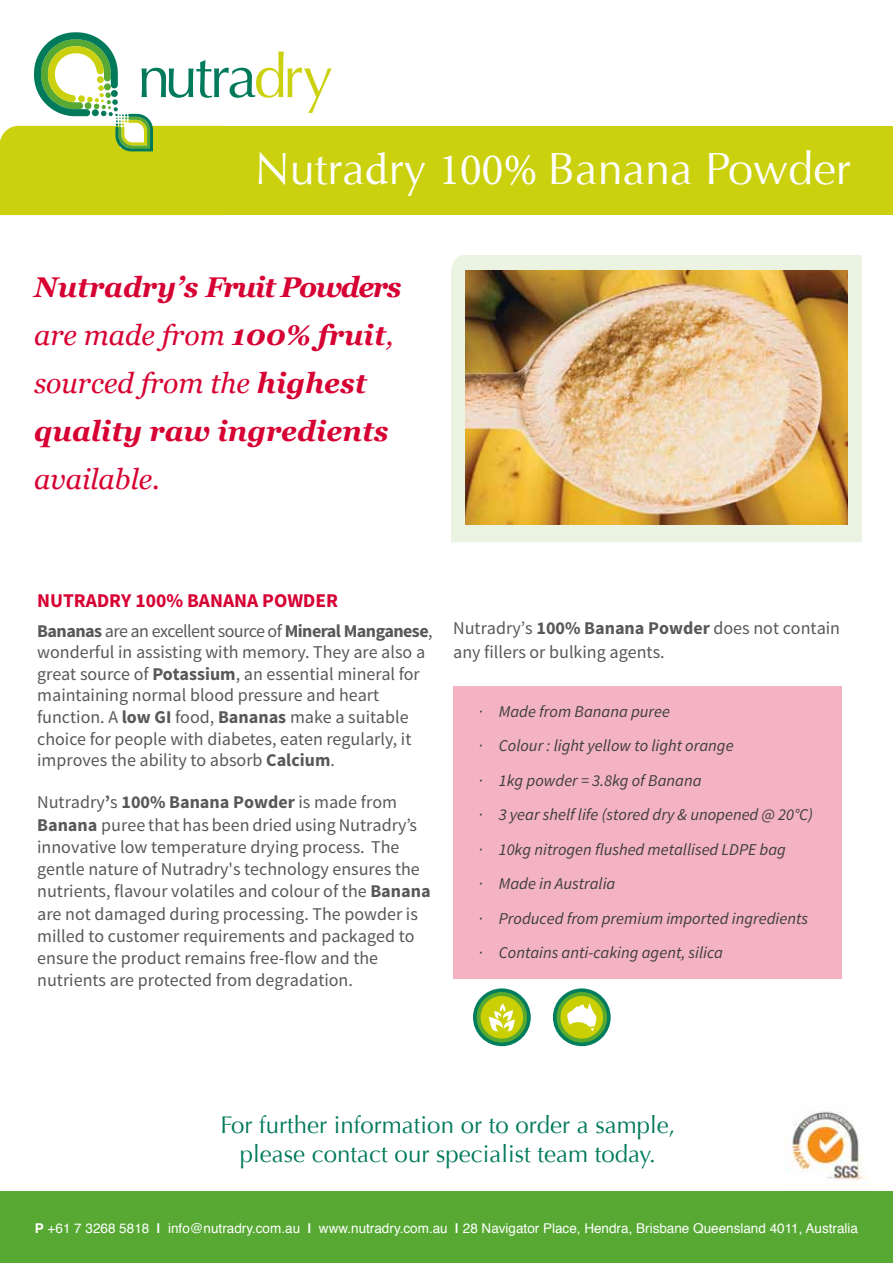
<style>
.page{position:relative;width:893px;height:1263px;background:#fff}
.page>*{position:absolute;margin:0;border:0;box-sizing:border-box;transform-origin:0 0}
.t1{font:45px "Optima";color:#fff}
.t2{font:italic 700 28.5px/48px "Georgia";color:#d70032}
.t3{font:italic 28.5px "Georgia";color:#d70032}
.t4{font:24px/28.8px "Optima";color:#007a5b;text-align:center}
.t5{font:700 19.5px "Source Sans Pro";color:#d70032}
.t6{font:18px/22.2px "Source Sans Pro";color:#58585a}
.t7{font:italic 16.5px/34.5px "Source Sans Pro";color:#3e3d40}
.t8{font:13.5px "Helvetica";color:#fff}
.s1{font-family:"Minion Pro"}
.s2{font-style:inherit}
.s3{font-weight:400}
.s4{font-weight:700}
</style>
<div class="page">
<div style="left:56px;top:126px;width:837px;height:89px;background:#cbd10e"></div>
<svg style="left:0;top:32px;width:332px;height:183px"></svg>
<div style="left:0;top:1191px;width:893px;height:72px;background:#57a933"></div>
<img style="left:784px;top:1111px;width:83px;height:70px">
<svg style="left:451px;top:255px;width:411px;height:287px;background:#e5e9d5"></svg>
<img style="left:466px;top:271px;width:381px;height:254px">
<div style="left:453px;top:686px;width:389px;height:293px;background:#f3b3c2"></div>
<svg style="left:555px;top:990px;width:54px;height:54px"></svg>
<div style="left:553px;top:988px;width:58px;height:58px;border:4px solid #007d5d;border-radius:50%"></div>
<svg style="left:559px;top:994px;width:46px;height:46px"></svg>
<div style="left:557px;top:992px;width:50px;height:50px;border:4px solid #58a930;border-radius:50%"></div>
<svg style="left:567px;top:1003px;width:31px;height:28px"></svg>
<svg style="left:475px;top:990px;width:54px;height:54px"></svg>
<div style="left:473px;top:988px;width:58px;height:58px;border:4px solid #007d5d;border-radius:50%"></div>
<svg style="left:479px;top:994px;width:46px;height:46px"></svg>
<div style="left:477px;top:992px;width:50px;height:50px;border:4px solid #58a930;border-radius:50%"></div>
<svg style="left:489px;top:1003px;width:26px;height:28px"></svg>
<h1 class="t1" style="left:255px;top:143px;width:597px">Nutra<span class="s1">d</span>ry <span class="s1">100%</span> Banana Powder</h1>
<h2 class="t2" style="left:34px;top:263px;width:369px">Nutra<span class="s2">d</span>ry’s Fruit Powders <span class="s3">are made from</span> 100% fruit<span class="s3">, sourced from the</span> highest quality raw ingredients</h2>
<h2 class="t3" style="left:34px;top:461px;width:127px">available.</h2>
<p class="t5" style="left:37px;top:588px;width:302px">NUTRADRY 100% BANANA POWDER</p>
<p class="t6" style="left:37px;top:620px;width:397px;line-height:21.6px"><span class="s4">Bananas</span> are an excellent source of <span class="s4">Mineral Manganese</span>, wonderful in assisting with memory. They are also a great source of <span class="s4">Potassium</span>, an essential mineral for maintaining normal blood pressure and heart function. A <span class="s4">low GI</span> food, <span class="s4">Bananas</span> make a suitable choice for people with diabetes, eaten regularly, it improves the ability to absorb <span class="s4">Calcium</span>.</p>
<p class="t6" style="left:37px;top:792px;width:395px">Nutradry<span class="s4">’</span>s <span class="s4">100% Banana Powder</span> is made from <span class="s4">Banana</span> puree that has been dried using Nutradry’s innovative low temperature drying process. The gentle nature of Nutradry's technology ensures the nutrients, flavour volatiles and colour of the <span class="s4">Banana </span>are not damaged during processing. The powder is milled to customer requirements and packaged to ensure the product remains free-flow and the nutrients are protected from degradation.</p>
<p class="t6" style="left:453px;top:616px;width:388px;line-height:24px">Nutradry’s <span class="s4">100% Banana Powder</span> does not contain any fillers or bulking agents.</p>
<p class="t7" style="left:479px;top:694px;width:336px">· Made from Banana puree<br>· Colour : light yellow to light orange<br>· 1kg powder = 3.8kg of Banana<br>· 3 year shelf life (stored dry &amp; unopened @ 20°C) · 10kg nitrogen flushed metallised LDPE bag<br>· Made in Australia<br>· Produced from premium imported ingredients · Contains anti-caking agent, silica</p>
<h3 class="t4" style="left:220px;top:1111px;width:457px">For further information or to order a sample, please contact our specialist team today.</h3>
<p class="t8" style="left:35px;top:1217px;width:825px"><span class="s4">P</span> +61 7 3268 5818 <span class="s4">|</span> info@nutradry.com.au <span class="s4">|</span> www.nutradry.com.au <span class="s4">|</span> 28 Navigator Place, Hendra, Brisbane Queensland 4011, Australia</p>
</div>
